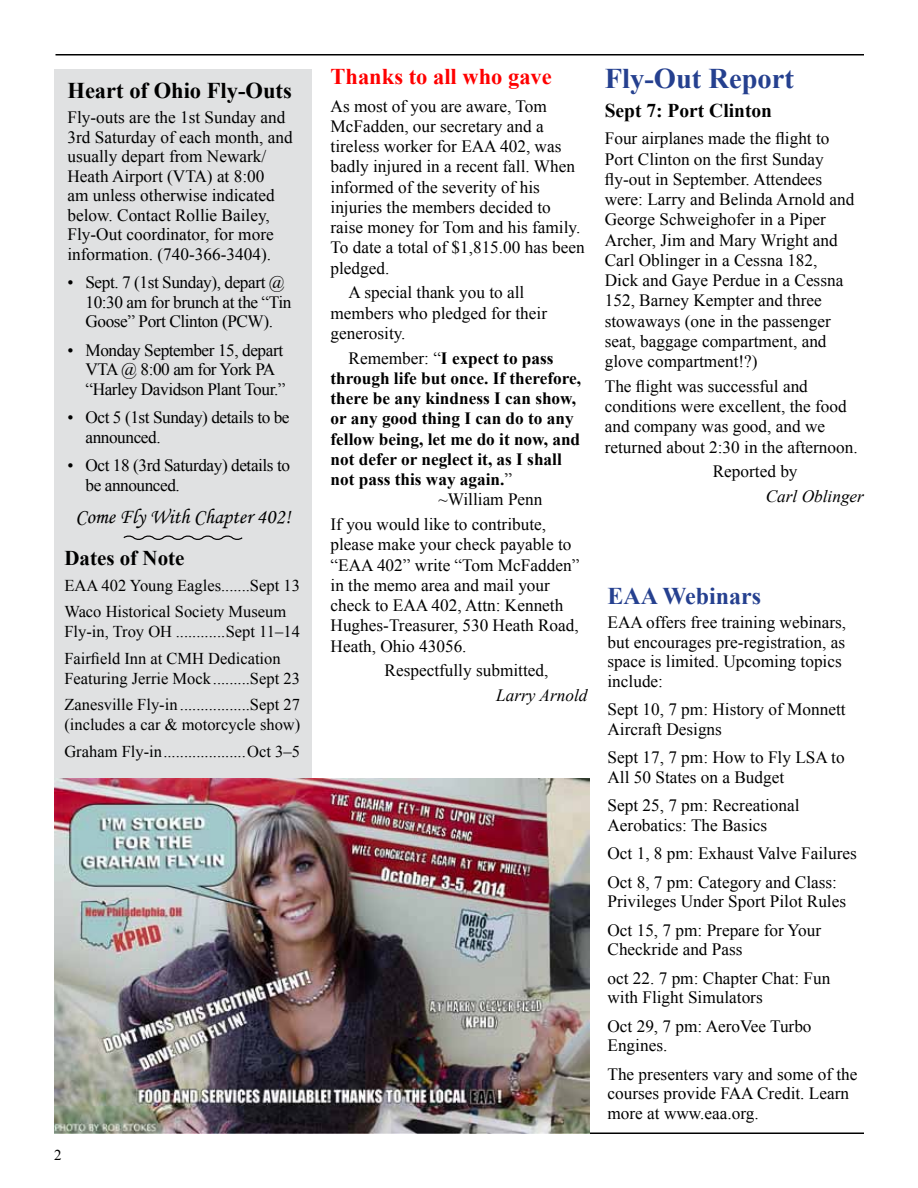
<style>
.page{position:relative;width:918px;height:1188px;background:#fff}
.page>*{position:absolute;margin:0;border:0;box-sizing:border-box;transform-origin:0 0}
.t1{font:700 28.5px "Times New Roman";color:#25408f}
.t2{font:700 24px "Times New Roman";color:#25408f}
.t3{font:700 22.5px "Times New Roman";color:#000}
.t4{font:700 22.5px "Times New Roman";color:#f00}
.t5{font:21px "Monotype Corsiva";color:#000}
.t6{font:700 21px "Times New Roman";color:#000}
.t7{font:700 19.5px "Times New Roman";color:#000}
.t8{font:17.25px/20.2px "Times New Roman";color:#000}
.t9{font:17.25px/19.5px "Times New Roman";letter-spacing:-.025em;color:#000}
.t10{font:700 17.25px "Times New Roman";color:#000}
.t11{font:italic 17.25px "Times New Roman";color:#000}
.t12{font:16.5px/26.2px "Times New Roman";color:#000}
.t13{font:15px "Times New Roman";color:#000}
.s1{font-weight:400}
</style>
<div class="page">
<hr style="left:56px;top:1132px;width:808px;height:2px;background:#000">
<hr style="left:56px;top:54px;width:808px;height:2px;background:#000">
<div style="left:54px;top:69px;width:258px;height:1050px;background:#e0e1e2"></div>
<svg style="left:123px;top:535px;width:120px;height:5px"></svg>
<img style="left:54px;top:778px;width:535px;height:356px">
<h3 class="t3" style="left:68px;top:75px;width:226px">Heart of Ohio Fly-Outs</h3>
<p class="t8" style="left:68px;top:107px;width:227px;line-height:19.5px">Fly-outs are the 1st Sunday and<br>3rd Saturday of each month, and usually depart from Newark/<br>Heath Airport (VTA) at 8:00<br>am unless otherwise indicated below. Contact Rollie Bailey,<br>Fly-Out coordinator, for more information. (740-366-3404).</p>
<p class="t9" style="left:85px;top:272px;width:207px;text-indent:-18px">• Sept. 7 (1st Sunday), depart @<br>10:30 am for brunch at the “Tin<br>Goose” Port Clinton (PCW).</p>
<p class="t9" style="left:85px;top:340px;width:202px;text-indent:-18px">• Monday September 15, depart<br>VTA @ 8:00 am for York PA “Harley Davidson Plant Tour.”</p>
<p class="t9" style="left:85px;top:407px;width:206px;text-indent:-18px">• Oct 5 (1st Sunday) details to be announced.</p>
<p class="t9" style="left:85px;top:455px;width:206px;text-indent:-18px">• Oct 18 (3rd Saturday) details to be announced.</p>
<p class="t5" style="left:76px;top:504px;width:217px">Come Fly With Chapter 402!</p>
<p class="t6" style="left:64px;top:543px;width:122px">Dates of Note</p>
<p class="t12" style="left:64px;top:572px;width:237px">EAA 402 Young Eagles.......Sept 13<br>Waco Historical Society Museum</p>
<p class="t12" style="left:64px;top:619px;width:237px">Fly-in, Troy OH ............Sept 11–14<br>Fairfield Inn at CMH Dedication</p>
<p class="t12" style="left:64px;top:665px;width:237px">Featuring Jerrie Mock.........Sept 23<br>Zanesville Fly-in .................Sept 27</p>
<p class="t12" style="left:64px;top:712px;width:237px">(includes a car &amp; motorcycle show)<br>Graham Fly-in....................Oct 3–5</p>
<p class="t13" style="left:54px;top:1144px;width:9px">2</p>
<h3 class="t4" style="left:331px;top:61px;width:223px">Thanks to all who gave</h3>
<p class="t8" style="left:331px;top:95px;width:256px">As most of you are aware, Tom<br>McFadden, our secretary and a tireless worker for EAA 402, was badly injured in a recent fall. When informed of the severity of his injuries the members decided to raise money for Tom and his family.<br>To date a total of $1,815.00 has been pledged.</p>
<p class="t8" style="left:331px;top:282px;width:218px;text-indent:18px">A special thank you to all members who pledged for their generosity.</p>
<p class="t10" style="left:349px;top:346px;width:207px"><span class="s1">Remember: “</span>I expect to pass</p>
<p class="t10" style="left:331px;top:366px;width:252px">through life but once. If therefore,</p>
<p class="t10" style="left:331px;top:386px;width:247px">there be any kindness I can show,</p>
<p class="t10" style="left:331px;top:407px;width:245px">or any good thing I can do to any</p>
<p class="t10" style="left:331px;top:427px;width:251px">fellow being, let me do it now, and</p>
<p class="t10" style="left:331px;top:447px;width:233px">not defer or neglect it, as I shall</p>
<p class="t10" style="left:331px;top:467px;width:183px">not pass this way again.<span class="s1">”</span></p>
<p class="t8" style="left:439px;top:489px;width:106px">~William Penn</p>
<p class="t8" style="left:331px;top:514px;width:250px">If you would like to contribute, please make your check payable to “EAA 402” write “Tom McFadden” in the memo area and mail your check to EAA 402, Attn: Kenneth<br>Hughes-Treasurer, 530 Heath Road,<br>Heath, Ohio 43056.</p>
<p class="t8" style="left:385px;top:660px;width:165px">Respectfully submitted,</p>
<p class="t11" style="left:496px;top:684px;width:93px">Larry Arnold</p>
<h1 class="t1" style="left:605px;top:59px;width:191px">Fly-Out Report</h1>
<p class="t7" style="left:605px;top:97px;width:169px">Sept 7: Port Clinton</p>
<p class="t8" style="left:605px;top:128px;width:251px">Four airplanes made the flight to<br>Port Clinton on the first Sunday fly-out in September. Attendees were: Larry and Belinda Arnold and<br>George Schweighofer in a Piper<br>Archer, Jim and Mary Wright and<br>Carl Oblinger in a Cessna 182,<br>Dick and Gaye Perdue in a Cessna<br>152, Barney Kempter and three stowaways (one in the passenger seat, baggage compartment, and glove compartment!?)</p>
<p class="t8" style="left:605px;top:376px;width:254px">The flight was successful and conditions were excellent, the food and company was good, and we returned about 2:30 in the afternoon.</p>
<p class="t8" style="left:713px;top:461px;width:86px">Reported by</p>
<p class="t11" style="left:766px;top:485px;width:100px">Carl Oblinger</p>
<h2 class="t2" style="left:608px;top:580px;width:155px">EAA Webinars</h2>
<p class="t8" style="left:608px;top:612px;width:240px;line-height:19.5px">EAA offers free training webinars, but encourages pre-registration, as space is limited. Upcoming topics include:</p>
<p class="t8" style="left:608px;top:699px;width:240px;line-height:19.5px">Sept 10, 7 pm: History of Monnett<br>Aircraft Designs</p>
<p class="t8" style="left:608px;top:747px;width:239px;line-height:19.5px">Sept 17, 7 pm: How to Fly LSA to<br>All 50 States on a Budget</p>
<p class="t8" style="left:608px;top:795px;width:194px;line-height:19.5px">Sept 25, 7 pm: Recreational<br>Aerobatics: The Basics</p>
<p class="t8" style="left:608px;top:839px;width:251px;line-height:28.5px">Oct 1, 8 pm: Exhaust Valve Failures<br>Oct 8, 7 pm: Category and Class:</p>
<p class="t8" style="left:608px;top:887px;width:240px;line-height:28.5px">Privileges Under Sport Pilot Rules<br>Oct 15, 7 pm: Prepare for Your</p>
<p class="t8" style="left:608px;top:935px;width:224px;line-height:28.5px">Checkride and Pass<br>oct 22. 7 pm: Chapter Chat: Fun</p>
<p class="t8" style="left:608px;top:983px;width:206px;line-height:28.5px">with Flight Simulators<br>Oct 29, 7 pm: AeroVee Turbo</p>
<p class="t8" style="left:608px;top:1031px;width:252px;line-height:28.5px">Engines.<br>The presenters vary and some of the</p>
<p class="t8" style="left:608px;top:1083px;width:243px;line-height:19.5px">courses provide FAA Credit. Learn more at www.eaa.org.</p>
</div>
